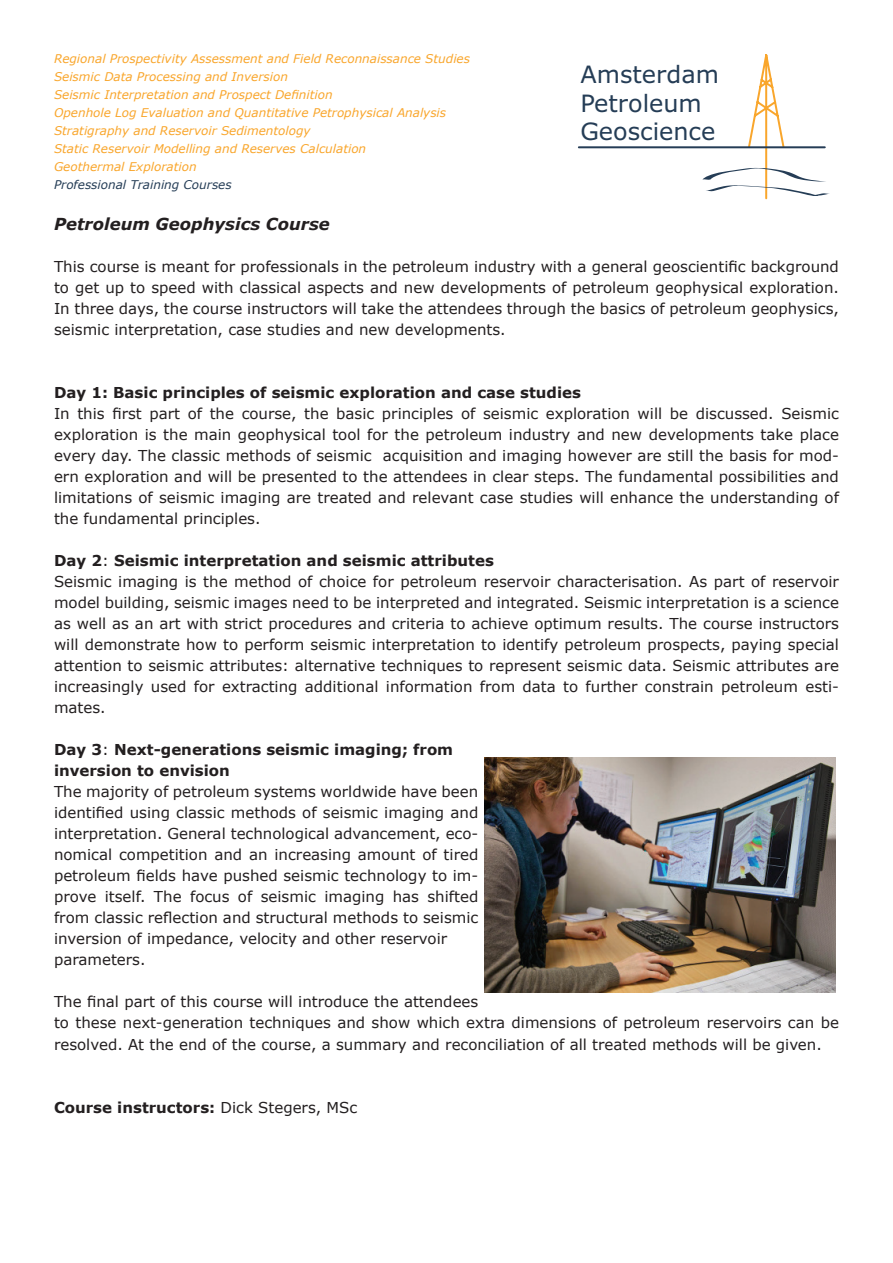
<style>
.page{position:relative;width:893px;height:1263px;background:#fff}
.page>*{position:absolute;margin:0;border:0;box-sizing:border-box;transform-origin:0 0}
.t1{font:23.85px/28.7px "Verdana";color:#253d56}
.t2{font:italic 700 16.5px "Verdana";color:#231f20}
.t3{font:15px/21px "Verdana";color:#231f20}
.t4{font:700 15px/21px "Verdana";color:#231f20}
.t5{font:italic 12px/18px "Verdana";color:#f9a62c}
.t6{font:italic 12px "Verdana";color:#253d56}
.s1{font-weight:700}
.s2{font-weight:400}
</style>
<div class="page">
<img style="left:484px;top:757px;width:351px;height:235px">
<hr style="left:579px;top:146px;width:246px;height:2px;background:#253d56">
<svg style="left:702px;top:54px;width:128px;height:145px"></svg>
<p class="t5" style="left:54px;top:50px;width:417px">Regional Prospectivity Assessment and Field Reconnaissance Studies Seismic Data Processing and Inversion<br>Seismic Interpretation and Prospect Definition<br>Openhole Log Evaluation and Quantitative Petrophysical Analysis Stratigraphy and Reservoir Sedimentology<br>Static Reservoir Modelling and Reserves Calculation<br>Geothermal Exploration</p>
<p class="t6" style="left:54px;top:177px;width:179px">Professional Training Courses</p>
<h1 class="t1" style="left:580px;top:59px;width:140px">Amsterdam<br>Petroleum<br>Geoscience</h1>
<p class="t2" style="left:54px;top:212px;width:277px">Petroleum Geophysics Course</p>
<p class="t3" style="left:54px;top:256px;width:786px;text-align:justify">This course is meant for professionals in the petroleum industry with a general geoscientific background to get up to speed with classical aspects and new developments of petroleum geophysical exploration.<br>In three days, the course instructors will take the attendees through the basics of petroleum geophysics, seismic interpretation, case studies and new developments.</p>
<p class="t4" style="left:54px;top:382px;width:529px">Day 1: Basic principles of seismic exploration and case studies</p>
<p class="t3" style="left:54px;top:403px;width:786px;text-align:justify">In this first part of the course, the basic principles of seismic exploration will be discussed. Seismic exploration is the main geophysical tool for the petroleum industry and new developments take place every day. The classic methods of seismic acquisition and imaging however are still the basis for mod&shy;ern exploration and will be presented to the attendees in clear steps. The fundamental possibilities and limitations of seismic imaging are treated and relevant case studies will enhance the understanding of the fundamental principles.</p>
<p class="t3" style="left:54px;top:550px;width:786px"><span class="s1">Day 2</span>: <span class="s1">Seismic interpretation and seismic attributes<br></span>Seismic imaging is the method of choice for petroleum reservoir characterisation. As part of reservoir model building, seismic images need to be interpreted and integrated. Seismic interpretation is a science as well as an art with strict procedures and criteria to achieve optimum results. The course instructors will demonstrate how to perform seismic interpretation to identify petroleum prospects, paying special attention to seismic attributes: alternative techniques to represent seismic data. Seismic attributes are increasingly used for extracting additional information from data to further constrain petroleum esti&shy;mates.</p>
<p class="t4" style="left:54px;top:739px;width:401px">Day 3<span class="s2">:</span> Next-generations seismic imaging; from inversion to envision</p>
<p class="t3" style="left:54px;top:781px;width:426px">The majority of petroleum systems worldwide have been identified using classic methods of seismic imaging and interpretation. General technological advancement, eco&shy;nomical competition and an increasing amount of tired petroleum fields have pushed seismic technology to im&shy;prove itself. The focus of seismic imaging has shifted from classic reflection and structural methods to seismic inversion of impedance, velocity and other reservoir parameters.</p>
<p class="t3" style="left:54px;top:991px;width:786px">The final part of this course will introduce the attendees<br>to these next-generation techniques and show which extra dimensions of petroleum reservoirs can be resolved. At the end of the course, a summary and reconciliation of all treated methods will be given.</p>
<p class="t4" style="left:54px;top:1097px;width:305px">Course instructors: <span class="s2">Dick Stegers, MSc</span></p>
</div>
